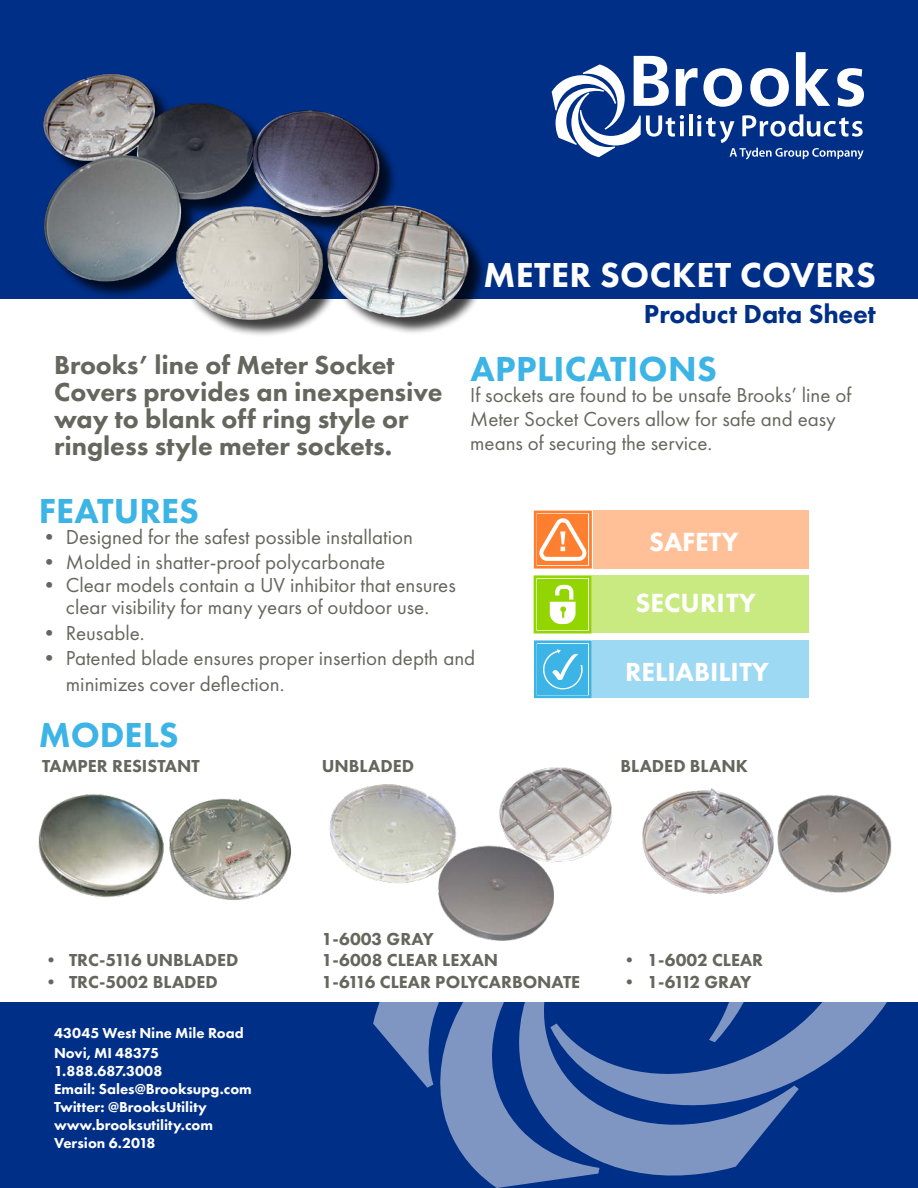
<style>
.page{position:relative;width:918px;height:1188px;background:#fff}
.page>*{position:absolute;margin:0;border:0;box-sizing:border-box;transform-origin:0 0}
.t1{font:800 36px "Futura PT";color:#3cb4e5}
.t2{font:800 36px "Futura PT";letter-spacing:.01em;color:#fff}
.t3{font:800 27.3px "Futura PT";color:#fff}
.t4{font:800 27.15px "Futura PT";color:#fff}
.t5{font:800 27px/27px "Futura PT";color:#65665d}
.t6{font:800 27px "Futura PT";color:#002f87}
.t7{font:21px/24px "Futura PT";color:#65665d}
.t8{font:800 18px "Futura PT";color:#65665d}
.t9{font:800 18px "Futura PT";letter-spacing:-.085em;color:#65665d}
.t10{font:800 15px "Futura PT";color:#fff}
</style>
<div class="page">
<div style="left:0;top:1002px;width:918px;height:186px;background:#002f87"></div>
<svg style="left:373px;top:895px;width:514px;height:293px"></svg>
<svg style="left:534px;top:511px;width:58px;height:58px"></svg>
<div style="left:592px;top:575px;width:217px;height:58px;background:#c9ea80"></div>
<svg style="left:534px;top:640px;width:58px;height:58px;background:#55bde8"></svg>
<div style="left:592px;top:640px;width:217px;height:58px;background:#9dd9f2"></div>
<div style="left:593px;top:511px;width:216px;height:58px;background:#ffbf97"></div>
<svg style="left:534px;top:575px;width:58px;height:58px"></svg>
<div style="left:0;top:0;width:918px;height:299px;background:#002f87"></div>
<div style="left:46px;top:77px;width:441px;height:261px;background:#000;opacity:.75"></div>
<img style="left:43px;top:73px;width:427px;height:262px">
<svg style="left:552px;top:52px;width:312px;height:107px"></svg>
<img style="left:635px;top:788px;width:120px;height:132px">
<img style="left:755px;top:794px;width:137px;height:126px">
<img style="left:416px;top:848px;width:137px;height:109px">
<img style="left:473px;top:767px;width:139px;height:128px">
<img style="left:329px;top:784px;width:143px;height:133px">
<img style="left:174px;top:798px;width:118px;height:102px">
<img style="left:38px;top:794px;width:136px;height:104px">
<p class="t5" style="left:54px;top:351px;width:390px">Brooks’ line of Meter Socket<br>Covers provides an inexpensive way to blank off ring style or ringless style meter sockets.</p>
<p class="t1" style="left:39px;top:489px;width:162px">FEATURES</p>
<p class="t2" style="left:483px;top:252px;width:394px">METER SOCKET COVERS</p>
<p class="t6" style="left:644px;top:297px;width:234px">Product Data Sheet</p>
<p class="t1" style="left:470px;top:347px;width:248px">APPLICATIONS</p>
<p class="t7" style="left:470px;top:383px;width:383px">If sockets are found to be unsafe Brooks’ line of<br>Meter Socket Covers allow for safe and easy means of securing the service.</p>
<p class="t7" style="left:39px;top:525px;width:376px">• Designed for the safest possible installation</p>
<p class="t7" style="left:39px;top:550px;width:348px">• Molded in shatter-proof polycarbonate</p>
<p class="t7" style="left:39px;top:573px;width:418px;line-height:22.5px;text-align:center">• Clear models contain a UV inhibitor that ensures clear visibility for many years of outdoor use.</p>
<p class="t7" style="left:39px;top:621px;width:107px">• Reusable.</p>
<p class="t7" style="left:66px;top:645px;width:411px;line-height:25.5px;text-indent:-27px">• Patented blade ensures proper insertion depth and minimizes cover deflection.</p>
<h2 class="t3" style="left:649px;top:525px;width:91px">SAFETY</h2>
<h2 class="t3" style="left:635px;top:586px;width:122px">SECURITY</h2>
<p class="t4" style="left:625px;top:655px;width:146px">RELIABILITY</p>
<p class="t1" style="left:39px;top:712px;width:141px">MODELS</p>
<p class="t8" style="left:42px;top:755px;width:159px">TAMPER RESISTANT</p>
<p class="t8" style="left:322px;top:755px;width:94px">UNBLADED</p>
<p class="t8" style="left:620px;top:755px;width:129px">BLADED BLANK</p>
<p class="t8" style="left:42px;top:949px;width:198px">• TRC-5116 UNBLADED</p>
<p class="t8" style="left:42px;top:971px;width:177px">• TRC-5002 BLADED</p>
<p class="t10" style="left:54px;top:1024px;width:191px">43045 West Nine Mile Road</p>
<p class="t10" style="left:54px;top:1043px;width:107px">Novi, MI 48375</p>
<p class="t10" style="left:54px;top:1061px;width:110px">1.888.687.3008</p>
<p class="t10" style="left:54px;top:1079px;width:199px">Email: Sales@Brooksupg.com</p>
<p class="t10" style="left:54px;top:1097px;width:154px">Twitter: @BrooksUtility</p>
<p class="t10" style="left:54px;top:1115px;width:161px">www.brooksutility.com</p>
<p class="t10" style="left:54px;top:1133px;width:103px">Version 6.2018</p>
<p class="t8" style="left:322px;top:928px;width:113px">1-6003 GRAY</p>
<p class="t8" style="left:322px;top:949px;width:178px">1-6008 CLEAR LEXAN</p>
<p class="t8" style="left:322px;top:971px;width:260px">1-6116 CLEAR POLYCARBONATE</p>
<p class="t8" style="left:620px;top:949px;width:144px">• 1-6002 CLEAR</p>
<p class="t9" style="left:620px;top:971px;width:133px">• 1-6112 GRAY</p>
</div>
